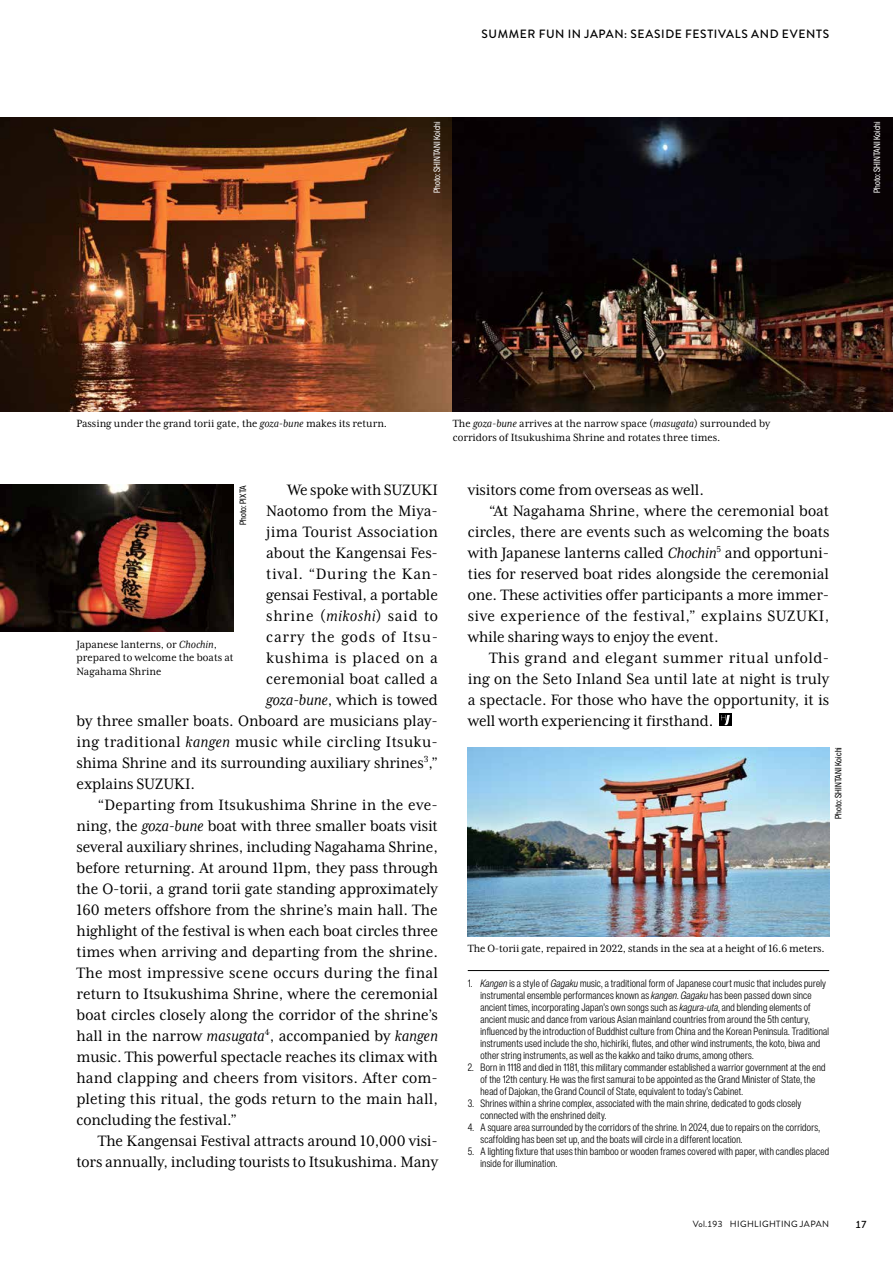
<style>
.page{position:relative;width:893px;height:1263px;background:#fff}
.page>*{position:absolute;margin:0;border:0;box-sizing:border-box;transform-origin:0 0}
.t1{font:17.25px "Mrs Eaves XL Serif Nar OT";letter-spacing:-.005em;color:#000}
.t2{font:17.25px "Mrs Eaves XL Serif Nar OT";letter-spacing:.015em;color:#000}
.t3{font:17.25px "Mrs Eaves XL Serif Nar OT";letter-spacing:.025em;color:#000}
.t4{font:17.25px "Mrs Eaves XL Serif Nar OT";letter-spacing:.03em;color:#000}
.t5{font:17.25px "Mrs Eaves XL Serif Nar OT";letter-spacing:.035em;color:#000}
.t6{font:17.25px "Mrs Eaves XL Serif Nar OT";letter-spacing:.04em;color:#000}
.t7{font:12px/13.5px "Mrs Eaves XL Serif Nar OT";color:#000}
.t8{font:500 12px "Brandon Grotesque";letter-spacing:.05em;color:#000}
.t9{font:300 condensed 10.5px/12px "Helvetica Now Display";letter-spacing:.025em;color:#000}
.t10{font:500 10.5px "Brandon Grotesque";color:#000}
.t11{font:condensed 9px "Helvetica Now Display";letter-spacing:.015em;color:#fff}
.t12{font:condensed 9px "Helvetica Now Display";letter-spacing:.015em;color:#000}
.t13{font:9px "Brandon Grotesque";letter-spacing:.04em;color:#000}
.s1{font-style:italic}
</style>
<div class="page">
<hr style="left:468px;top:970px;width:361px;height:1px;background:#000">
<img style="left:0;top:117px;width:893px;height:294px">
<div style="left:719px;top:714px;width:12px;height:12px;background:#000"></div>
<svg style="left:721px;top:715px;width:9px;height:10px"></svg>
<img style="left:468px;top:747px;width:361px;height:189px">
<img style="left:0;top:485px;width:234px;height:147px">
<p class="t8" style="left:482px;top:26px;width:349px">SUMMER FUN IN JAPAN: SEASIDE FESTIVALS AND EVENTS</p>
<p class="t11" style="left:431px;top:193px;width:73px;rotate:-90deg">Photo: SHINTANI Koichi</p>
<p class="t11" style="left:871px;top:193px;width:73px;rotate:-90deg">Photo: SHINTANI Koichi</p>
<p class="t7" style="left:77px;top:417px;width:312px">Passing under the grand torii gate, the <span class="s1">goza-bune</span> makes its return.</p>
<p class="t7" style="left:453px;top:417px;width:319px">The <span class="s1">goza-bune</span> arrives at the narrow space (<span class="s1">masugata</span>) surrounded by corridors of Itsukushima Shrine and rotates three times.</p>
<p class="t1" style="left:288px;top:481px;width:152px">We spoke with SUZUKI</p>
<p class="t1" style="left:266px;top:502px;width:173px">Naotomo from the Miya-</p>
<p class="t2" style="left:266px;top:523px;width:173px">jima Tourist Association</p>
<p class="t1" style="left:266px;top:544px;width:173px">about the Kangensai Fes-</p>
<p class="t4" style="left:266px;top:565px;width:173px">tival. “During the Kan-</p>
<p class="t1" style="left:266px;top:585px;width:173px">gensai Festival, a portable</p>
<p class="t5" style="left:266px;top:606px;width:173px">shrine (<span class="s1">mikoshi</span>) said to</p>
<p class="t6" style="left:266px;top:627px;width:173px">carry the gods of Itsu-</p>
<p class="t4" style="left:266px;top:648px;width:173px">kushima is placed on a</p>
<p class="t1" style="left:266px;top:669px;width:173px">ceremonial boat called a</p>
<p class="t1" style="left:266px;top:690px;width:173px"><span class="s1">goza-bune</span>, which is towed</p>
<p class="t1" style="left:77px;top:711px;width:363px">by three smaller boats. Onboard are musicians play-</p>
<p class="t2" style="left:77px;top:732px;width:363px">ing traditional <span class="s1">kangen</span> music while circling Itsuku-</p>
<p class="t1" style="left:77px;top:753px;width:363px">shima Shrine and its surrounding auxiliary shrines<sup>3</sup>,”</p>
<p class="t1" style="left:77px;top:775px;width:120px">explains SUZUKI.</p>
<p class="t1" style="left:98px;top:796px;width:342px">“Departing from Itsukushima Shrine in the eve-</p>
<p class="t1" style="left:77px;top:817px;width:363px">ning, the <span class="s1">goza-bune</span> boat with three smaller boats visit</p>
<p class="t1" style="left:77px;top:838px;width:363px">several auxiliary shrines, including Nagahama Shrine,</p>
<p class="t1" style="left:77px;top:858px;width:363px">before returning. At around 11pm, they pass through</p>
<p class="t1" style="left:77px;top:879px;width:363px">the O-torii, a grand torii gate standing approximately</p>
<p class="t1" style="left:77px;top:900px;width:363px">160 meters offshore from the shrine’s main hall. The</p>
<p class="t1" style="left:77px;top:921px;width:363px">highlight of the festival is when each boat circles three</p>
<p class="t1" style="left:77px;top:942px;width:363px">times when arriving and departing from the shrine.</p>
<p class="t2" style="left:77px;top:963px;width:363px">The most impressive scene occurs during the final</p>
<p class="t1" style="left:77px;top:984px;width:363px">return to Itsukushima Shrine, where the ceremonial</p>
<p class="t1" style="left:77px;top:1005px;width:363px">boat circles closely along the corridor of the shrine’s</p>
<p class="t1" style="left:77px;top:1026px;width:363px">hall in the narrow <span class="s1">masugata</span><sup>4</sup>, accompanied by <span class="s1">kangen</span></p>
<p class="t1" style="left:77px;top:1048px;width:363px">music. This powerful spectacle reaches its climax with</p>
<p class="t1" style="left:77px;top:1069px;width:363px">hand clapping and cheers from visitors. After com-</p>
<p class="t1" style="left:77px;top:1090px;width:363px">pleting this ritual, the gods return to the main hall,</p>
<p class="t1" style="left:77px;top:1111px;width:162px">concluding the festival.”</p>
<p class="t1" style="left:98px;top:1131px;width:342px">The Kangensai Festival attracts around 10,000 visi-</p>
<p class="t1" style="left:77px;top:1152px;width:363px">tors annually, including tourists to Itsukushima. Many</p>
<p class="t12" style="left:237px;top:525px;width:41px;rotate:-90deg">Photo: PIXTA</p>
<p class="t7" style="left:77px;top:637px;width:159px">Japanese lanterns, or <span class="s1">Chochin</span>, prepared to welcome the boats at<br>Nagahama Shrine</p>
<p class="t1" style="left:468px;top:481px;width:238px">visitors come from overseas as well.</p>
<p class="t1" style="left:489px;top:502px;width:342px">“At Nagahama Shrine, where the ceremonial boat</p>
<p class="t1" style="left:468px;top:523px;width:363px">circles, there are events such as welcoming the boats</p>
<p class="t1" style="left:468px;top:544px;width:363px">with Japanese lanterns called <span class="s1">Chochin</span><sup>5</sup> and opportuni-</p>
<p class="t1" style="left:468px;top:565px;width:363px">ties for reserved boat rides alongside the ceremonial</p>
<p class="t1" style="left:468px;top:586px;width:363px">one. These activities offer participants a more immer-</p>
<p class="t3" style="left:468px;top:607px;width:363px">sive experience of the festival,” explains SUZUKI,</p>
<p class="t1" style="left:468px;top:628px;width:252px">while sharing ways to enjoy the event.</p>
<p class="t3" style="left:489px;top:648px;width:342px">This grand and elegant summer ritual unfold-</p>
<p class="t1" style="left:468px;top:669px;width:363px">ing on the Seto Inland Sea until late at night is truly</p>
<p class="t1" style="left:468px;top:690px;width:363px">a spectacle. For those who have the opportunity, it is</p>
<p class="t1" style="left:468px;top:711px;width:247px">well worth experiencing it firsthand.</p>
<p class="t12" style="left:832px;top:819px;width:73px;rotate:-90deg">Photo: SHINTANI Koichi</p>
<p class="t7" style="left:468px;top:942px;width:359px">The O-torii gate, repaired in 2022, stands in the sea at a height of 16.6 meters.</p>
<p class="t9" style="left:480px;top:977px;width:350px;text-indent:-13px">1. <span class="s1">Kangen</span> is a style of <span class="s1">Gagaku</span> music, a traditional form of Japanese court music that includes purely instrumental ensemble performances known as <span class="s1">kangen</span>. <span class="s1">Gagaku</span> has been passed down since ancient times, incorporating Japan’s own songs such as <span class="s1">kagura-uta</span>, and blending elements of ancient music and dance from various Asian mainland countries from around the 5th century, influenced by the introduction of Buddhist culture from China and the Korean Peninsula. Traditional instruments used include the sho, hichiriki, flutes, and other wind instruments, the koto, biwa and other string instruments, as well as the kakko and taiko drums, among others.</p>
<p class="t9" style="left:480px;top:1061px;width:347px;text-indent:-13px">2. Born in 1118 and died in 1181, this military commander established a warrior government at the end of the 12th century. He was the first samurai to be appointed as the Grand Minister of State, the head of Dajokan, the Grand Council of State, equivalent to today’s Cabinet.</p>
<p class="t9" style="left:480px;top:1097px;width:322px;text-indent:-13px">3. Shrines within a shrine complex, associated with the main shrine, dedicated to gods closely connected with the enshrined deity.</p>
<p class="t9" style="left:480px;top:1121px;width:341px;text-indent:-13px">4. A square area surrounded by the corridors of the shrine. In 2024, due to repairs on the corridors, scaffolding has been set up, and the boats will circle in a different location.</p>
<p class="t9" style="left:480px;top:1145px;width:350px;text-indent:-13px">5. A lighting fixture that uses thin bamboo or wooden frames covered with paper, with candles placed inside for illumination.</p>
<p class="t13" style="left:693px;top:1218px;width:138px">Vol.193 HIGHLIGHTING JAPAN</p>
<p class="t10" style="left:855px;top:1217px;width:14px">17</p>
</div>
